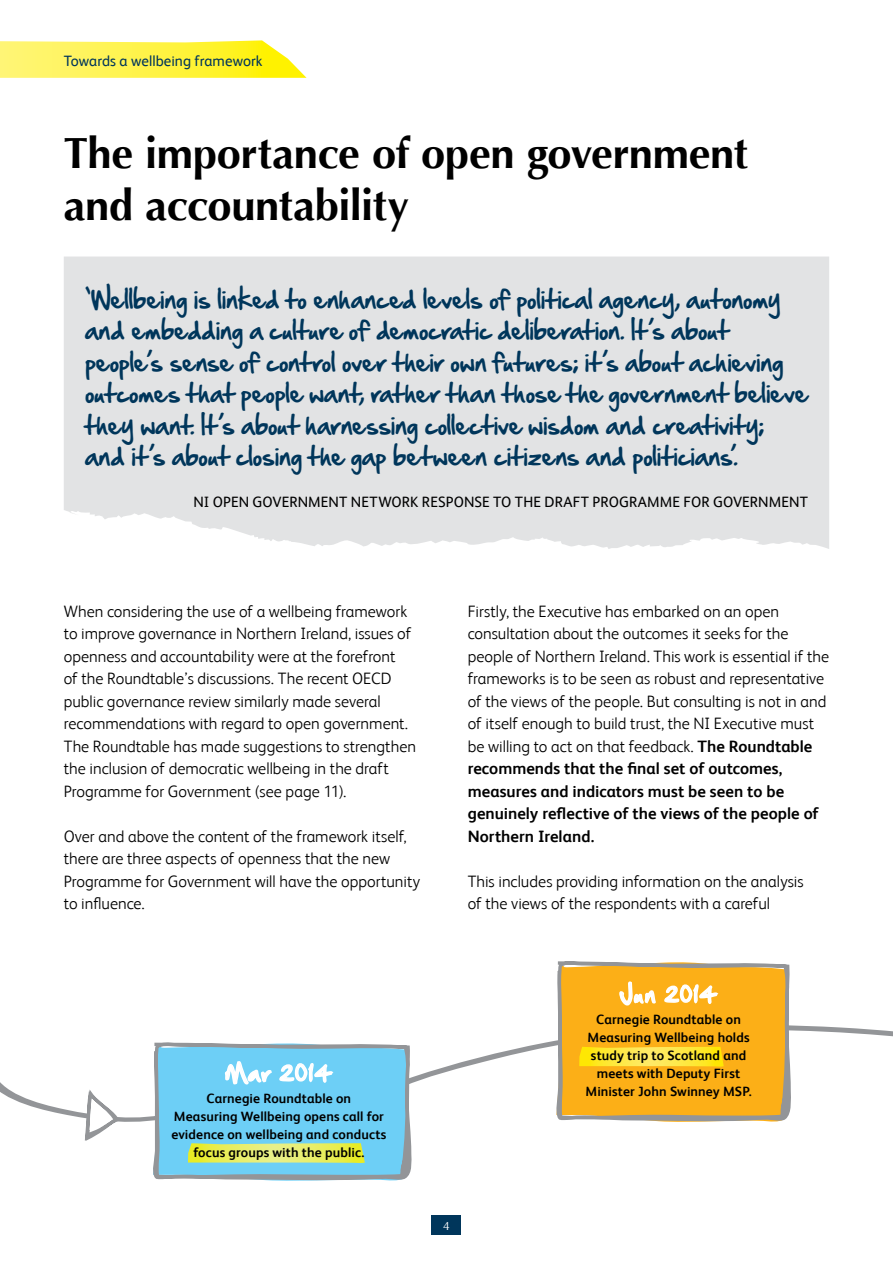
<style>
.page{position:relative;width:893px;height:1263px;background:#fff}
.page>*{position:absolute;margin:0;border:0;box-sizing:border-box;transform-origin:0 0}
.t1{font:700 43.5px/52.2px "Optima";letter-spacing:-.01em;color:#000}
.t2{font:22.5px/31.5px "Hand Of Sean";letter-spacing:-.01em;color:#00365b}
.t3{font:19.5px "Hand Of Sean";letter-spacing:.065em;color:#fff}
.t4{font:300 16.5px/22.5px "FS Albert";color:#000}
.t5{font:15px "FS Albert";letter-spacing:.005em;color:#000}
.t6{font:15px "FS Albert";letter-spacing:.005em;color:#00365b}
.t7{font:700 13.5px/18px "FS Albert";letter-spacing:.01em;color:#000;text-align:center}
.t8{font:12px "Optima";color:#fff}
.s1{font-weight:700}
</style>
<div class="page">
<svg style="left:0;top:40px;width:307px;height:38px;background:#fff457"></svg>
<div style="left:432px;top:1215px;width:29px;height:20px;background:#00365b"></div>
<svg style="left:416px;top:1025px;width:477px;height:57px"></svg>
<div style="left:64px;top:256px;width:765px;height:293px;background:#e2e3e4"></div>
<svg style="left:554px;top:500px;width:241px;height:616px"></svg>
<svg style="left:556px;top:960px;width:232px;height:162px;background:#f3b430"></svg>
<svg style="left:0;top:1042px;width:409px;height:139px"></svg>
<p class="t6" style="left:64px;top:52px;width:200px">Towards a wellbeing framework</p>
<h1 class="t1" style="left:64px;top:127px;width:686px">The importance of open government and accountability</h1>
<p class="t2" style="left:85px;top:283px;width:724px">‘Wellbeing is linked to enhanced levels of political agency, autonomy and embedding a culture of democratic deliberation. It’s about people’s sense of control over their own futures; it’s about achieving outcomes that people want, rather than those the government believe they want. It’s about harnessing collective wisdom and creativity; and it’s about closing the gap between citizens and politicians’.</p>
<p class="t5" style="left:193px;top:494px;width:616px">NI OPEN GOVERNMENT NETWORK RESPONSE TO THE DRAFT PROGRAMME FOR GOVERNMENT</p>
<p class="t4" style="left:64px;top:599px;width:354px">When considering the use of a wellbeing framework to improve governance in Northern Ireland, issues of openness and accountability were at the forefront<br>of the Roundtable’s discussions. The recent OECD public governance review similarly made several recommendations with regard to open government.<br>The Roundtable has made suggestions to strengthen the inclusion of democratic wellbeing in the draft Programme for Government (see page 11).</p>
<p class="t4" style="left:64px;top:825px;width:358px">Over and above the content of the framework itself, there are three aspects of openness that the new Programme for Government will have the opportunity to influence.</p>
<p class="t4" style="left:468px;top:600px;width:363px">Firstly, the Executive has embarked on an open consultation about the outcomes it seeks for the people of Northern Ireland. This work is essential if the frameworks is to be seen as robust and representative of the views of the people. But consulting is not in and of itself enough to build trust, the NI Executive must be willing to act on that feedback. <span class="s1">The Roundtable recommends that the final set of outcomes, measures and indicators must be seen to be genuinely reflective of the views of the people of Northern Ireland.</span></p>
<p class="t4" style="left:468px;top:870px;width:337px">This includes providing information on the analysis of the views of the respondents with a careful</p>
<p class="t3" style="left:225px;top:1055px;width:109px">Mar 2014</p>
<p class="t7" style="left:171px;top:1089px;width:217px">Carnegie Roundtable on<br>Measuring Wellbeing opens call for evidence on wellbeing and conducts focus groups with the public.</p>
<p class="t8" style="left:443px;top:1218px;width:8px">4</p>
<p class="t3" style="left:620px;top:977px;width:100px">Jun 2014</p>
<p class="t7" style="left:585px;top:1010px;width:168px">Carnegie Roundtable on<br>Measuring Wellbeing holds study trip to Scotland and meets with Deputy First<br>Minister John Swinney MSP.</p>
</div>
